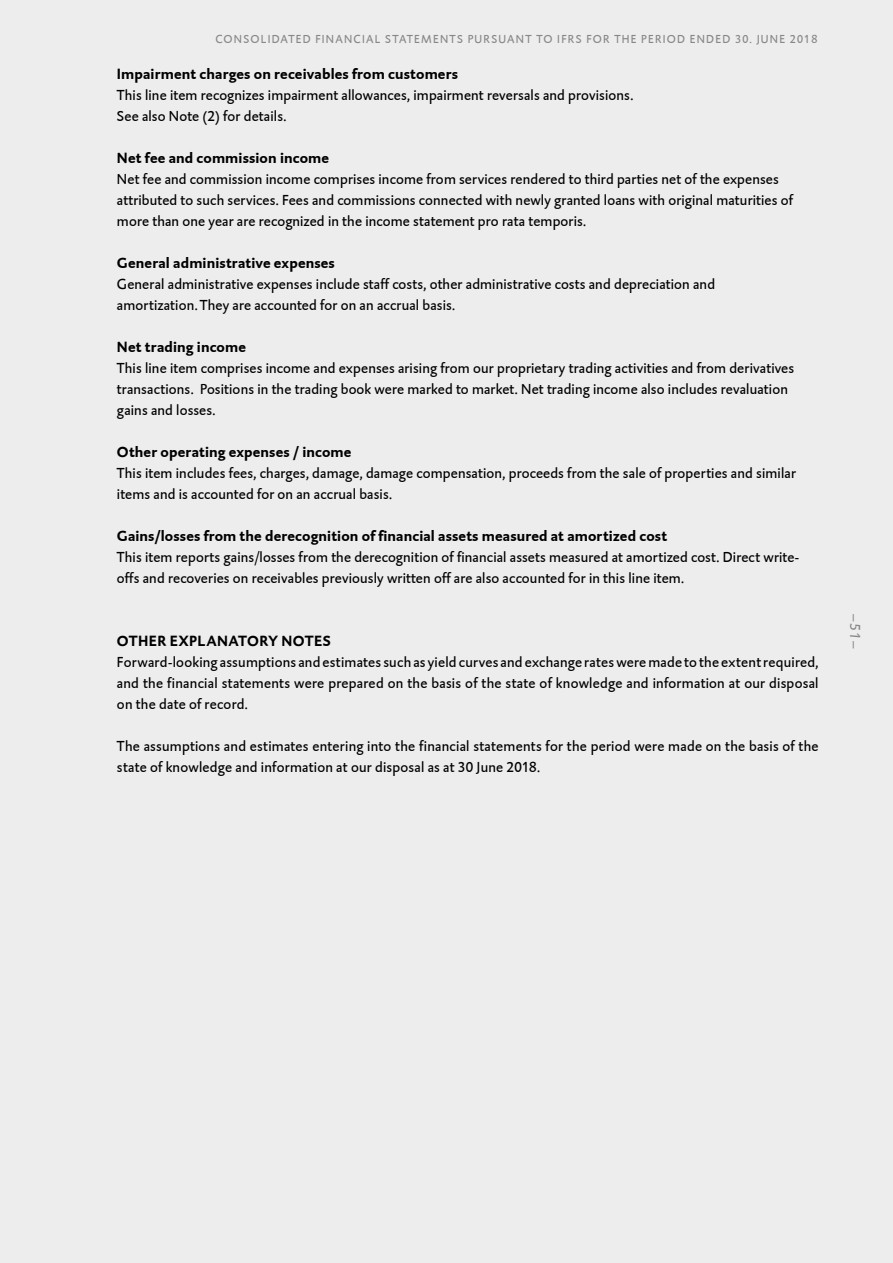
<style>
.page{position:relative;width:893px;height:1263px;background:#ededed}
.page>*{position:absolute;margin:0;border:0;box-sizing:border-box;transform-origin:0 0}
.t1{font:15px/21px "DTL Caspari T";letter-spacing:.01em;color:#000}
.t2{font:700 15px "DTL Caspari T";letter-spacing:.01em;color:#000}
.t3{font:italic 15px "DTL Caspari T";color:#878787}
.t4{font:12px "DTL Caspari T";letter-spacing:.1em;color:#878787}
</style>
<div class="page">
<p class="t4" style="left:215px;top:31px;width:604px">CONSOLIDATED FINANCIAL STATEMENTS PURSUANT TO IFRS FOR THE PERIOD ENDED 30. JUNE 2018</p>
<p class="t2" style="left:117px;top:64px;width:343px">Impairment charges on receivables from customers</p>
<p class="t1" style="left:117px;top:84px;width:518px">This line item recognizes impairment allowances, impairment reversals and provisions.<br>See also Note (2) for details.</p>
<p class="t2" style="left:117px;top:148px;width:214px">Net fee and commission income</p>
<p class="t1" style="left:117px;top:168px;width:677px">Net fee and commission income comprises income from services rendered to third parties net of the expenses attributed to such services. Fees and commissions connected with newly granted loans with original maturities of more than one year are recognized in the income statement pro rata temporis.</p>
<p class="t2" style="left:117px;top:253px;width:219px">General administrative expenses</p>
<p class="t1" style="left:117px;top:273px;width:600px">General administrative expenses include staff costs, other administrative costs and depreciation and amortization. They are accounted for on an accrual basis.</p>
<p class="t2" style="left:117px;top:337px;width:131px">Net trading income</p>
<p class="t1" style="left:117px;top:357px;width:679px">This line item comprises income and expenses arising from our proprietary trading activities and from derivatives transactions. Positions in the trading book were marked to market. Net trading income also includes revaluation gains and losses.</p>
<p class="t2" style="left:117px;top:442px;width:236px">Other operating expenses / income</p>
<p class="t1" style="left:117px;top:462px;width:680px">This item includes fees, charges, damage, damage compensation, proceeds from the sale of properties and similar items and is accounted for on an accrual basis.</p>
<p class="t2" style="left:117px;top:526px;width:552px">Gains/losses from the derecognition of financial assets measured at amortized cost</p>
<p class="t1" style="left:117px;top:546px;width:683px">This item reports gains/losses from the derecognition of financial assets measured at amortized cost. Direct write&shy;offs and recoveries on receivables previously written off are also accounted for in this line item.</p>
<p class="t2" style="left:117px;top:631px;width:216px">OTHER EXPLANATORY NOTES</p>
<p class="t1" style="left:117px;top:651px;width:703px;text-align:justify">Forward-looking assumptions and estimates such as yield curves and exchange rates were made to the extent required, and the financial statements were prepared on the basis of the state of knowledge and information at our disposal on the date of record.</p>
<p class="t1" style="left:117px;top:735px;width:703px">The assumptions and estimates entering into the financial statements for the period were made on the basis of the state of knowledge and information at our disposal as at 30 June 2018.</p>
<p class="t3" style="left:865px;top:614px;width:36px;rotate:90deg">–51–</p>
</div>
